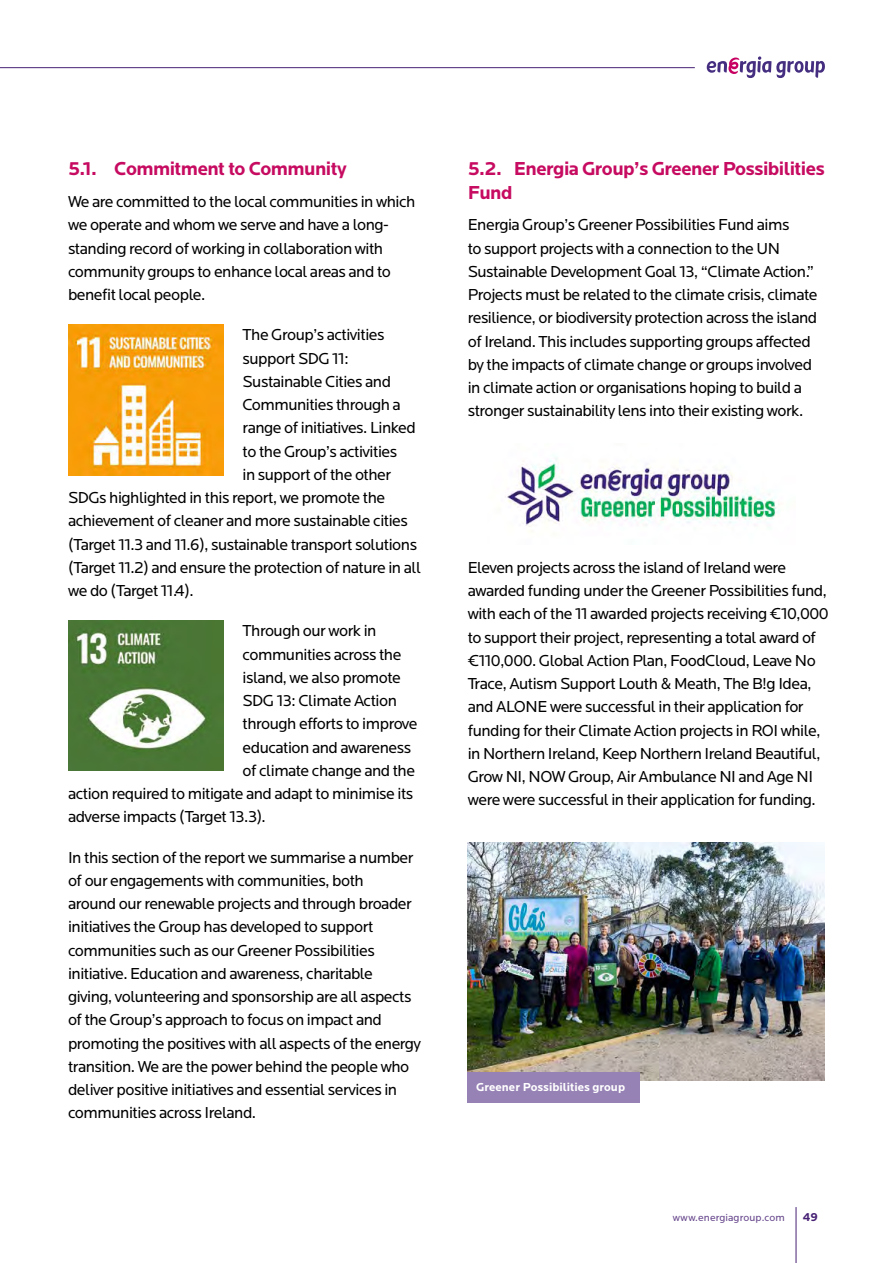
<style>
.page{position:relative;width:893px;height:1263px;background:#fff}
.page>*{position:absolute;margin:0;border:0;box-sizing:border-box;transform-origin:0 0}
.t1{font:700 19.5px/23.2px "Locator";letter-spacing:-.03em;color:#c60b61}
.t2{font:16.5px/23.2px "Locator";letter-spacing:-.03em;color:#000}
.t3{font:700 12px "Locator";color:#fff}
.t4{font:700 12px "Locator";color:#472175}
.t5{font:10.5px "Locator";letter-spacing:.01em;color:#63428a}
</style>
<div class="page">
<hr style="left:0;top:67px;width:695px;height:1px;background:#472175">
<svg style="left:706px;top:56px;width:119px;height:22px"></svg>
<hr style="left:796px;top:1207px;width:1px;height:56px;background:#472175">
<hr style="left:0;top:0;width:1px;height:1263px;background:#472175">
<img style="left:68px;top:324px;width:155px;height:151px">
<img style="left:68px;top:620px;width:155px;height:151px">
<img style="left:505px;top:457px;width:274px;height:70px">
<img style="left:468px;top:842px;width:357px;height:239px">
<div style="left:468px;top:1072px;width:172px;height:31px;background:#9782b5"></div>
<h3 class="t1" style="left:68px;top:158px;width:280px">5.1. Commitment to Community</h3>
<p class="t2" style="left:68px;top:190px;width:349px">We are committed to the local communities in which we operate and whom we serve and have a long&shy;standing record of working in collaboration with community groups to enhance local areas and to benefit local people.</p>
<p class="t2" style="left:243px;top:324px;width:143px">The Group’s activities</p>
<p class="t2" style="left:243px;top:347px;width:108px">support SDG 11:</p>
<p class="t2" style="left:243px;top:370px;width:150px">Sustainable Cities and</p>
<p class="t2" style="left:243px;top:393px;width:160px">Communities through a</p>
<p class="t2" style="left:243px;top:417px;width:175px">range of initiatives. Linked</p>
<p class="t2" style="left:243px;top:440px;width:156px">to the Group’s activities</p>
<p class="t2" style="left:243px;top:463px;width:150px">in support of the other</p>
<p class="t2" style="left:68px;top:486px;width:319px">SDGs highlighted in this report, we promote the</p>
<p class="t2" style="left:68px;top:510px;width:341px">achievement of cleaner and more sustainable cities</p>
<p class="t2" style="left:68px;top:533px;width:351px">(Target 11.3 and 11.6), sustainable transport solutions</p>
<p class="t2" style="left:68px;top:556px;width:354px">(Target 11.2) and ensure the protection of nature in all</p>
<p class="t2" style="left:68px;top:579px;width:127px">we do (Target 11.4).</p>
<p class="t2" style="left:243px;top:620px;width:135px">Through our work in</p>
<p class="t2" style="left:243px;top:643px;width:160px">communities across the</p>
<p class="t2" style="left:243px;top:666px;width:160px">island, we also promote</p>
<p class="t2" style="left:243px;top:689px;width:156px">SDG 13: Climate Action</p>
<p class="t2" style="left:243px;top:713px;width:176px">through efforts to improve</p>
<p class="t2" style="left:243px;top:736px;width:170px">education and awareness</p>
<p class="t2" style="left:243px;top:759px;width:174px">of climate change and the</p>
<p class="t2" style="left:68px;top:782px;width:347px">action required to mitigate and adapt to minimise its</p>
<p class="t2" style="left:68px;top:806px;width:199px">adverse impacts (Target 13.3).</p>
<p class="t2" style="left:68px;top:846px;width:355px">In this section of the report we summarise a number of our engagements with communities, both<br>around our renewable projects and through broader initiatives the Group has developed to support communities such as our Greener Possibilities initiative. Education and awareness, charitable giving, volunteering and sponsorship are all aspects of the Group’s approach to focus on impact and promoting the positives with all aspects of the energy transition. We are the power behind the people who deliver positive initiatives and essential services in communities across Ireland.</p>
<h3 class="t1" style="left:468px;top:158px;width:359px">5.2. Energia Group’s Greener Possibilities<br>Fund</h3>
<p class="t2" style="left:468px;top:214px;width:351px">Energia Group’s Greener Possibilities Fund aims<br>to support projects with a connection to the UN Sustainable Development Goal 13, “Climate Action.” Projects must be related to the climate crisis, climate resilience, or biodiversity protection across the island of Ireland. This includes supporting groups affected by the impacts of climate change or groups involved in climate action or organisations hoping to build a stronger sustainability lens into their existing work.</p>
<p class="t2" style="left:468px;top:556px;width:362px">Eleven projects across the island of Ireland were awarded funding under the Greener Possibilities fund, with each of the 11 awarded projects receiving €10,000 to support their project, representing a total award of €110,000. Global Action Plan, FoodCloud, Leave No Trace, Autism Support Louth &amp; Meath, The B!g Idea, and ALONE were successful in their application for funding for their Climate Action projects in ROI while, in Northern Ireland, Keep Northern Ireland Beautiful, Grow NI, NOW Group, Air Ambulance NI and Age NI were were successful in their application for funding.</p>
<p class="t3" style="left:476px;top:1080px;width:150px">Greener Possibilities group</p>
<p class="t5" style="left:673px;top:1212px;width:114px">www.energiagroup.com</p>
<p class="t4" style="left:803px;top:1210px;width:17px">49</p>
</div>
